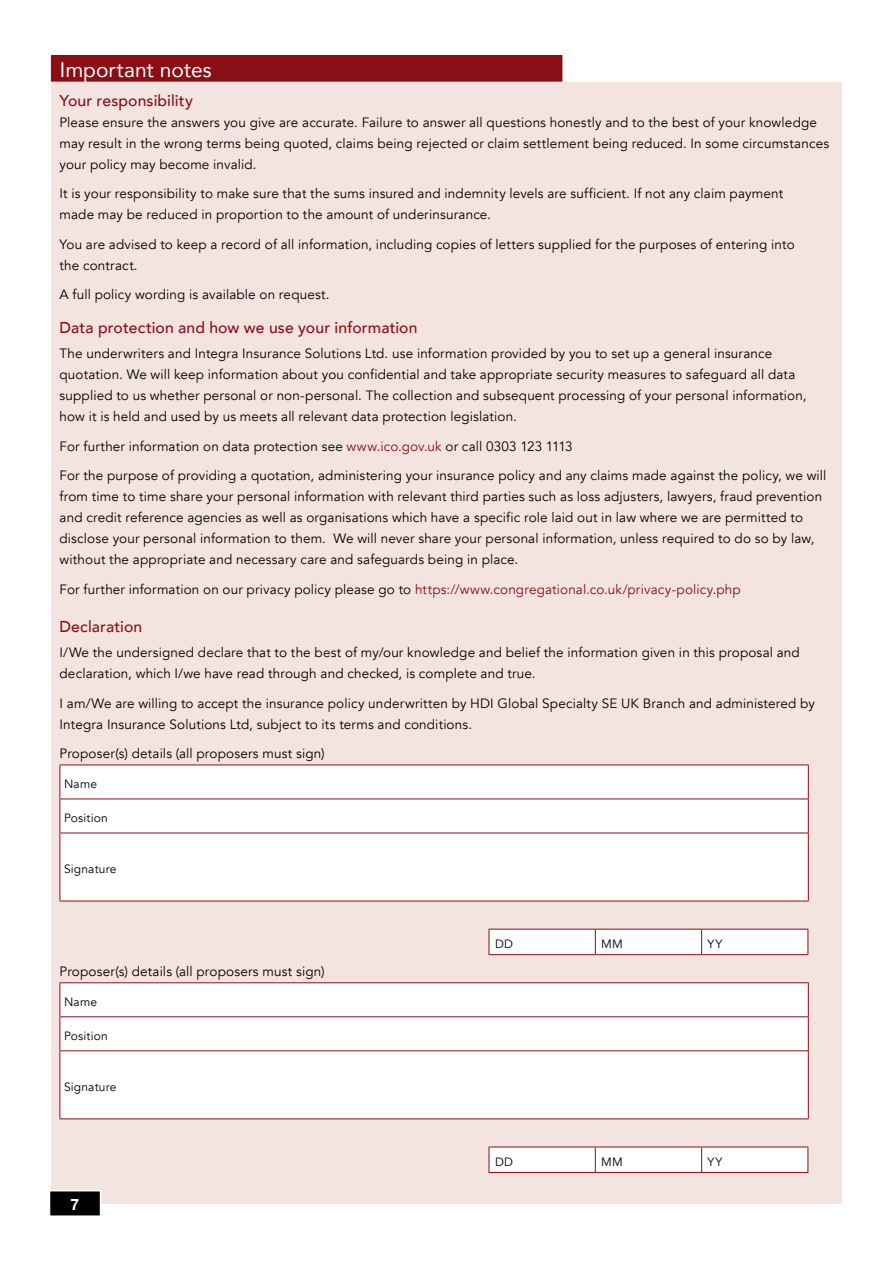
<style>
.page{position:relative;width:893px;height:1263px;background:#fff}
.page>*{position:absolute;margin:0;border:0;box-sizing:border-box;transform-origin:0 0}
.t1{font:21px "Avenir";color:#fff}
.t2{font:500 15.75px "Avenir";letter-spacing:.005em;color:#8a0e16}
.t3{font:700 15.75px "Helvetica Neue Welsh";color:#fff}
.t4{font:13.5px/21px "Avenir";letter-spacing:.01em;color:#000}
.t5{font:13.5px "Avenir";letter-spacing:.01em;color:#8a0e16}
.t6{font:12px "Avenir";letter-spacing:.015em;color:#000}
.s1{color:#8a0e16}
.s2{color:#000}
</style>
<div class="page">
<div style="left:51px;top:82px;width:791px;height:1121px;background:#f4e4e0"></div>
<div style="left:51px;top:56px;width:511px;height:25px;background:#8a0e16"></div>
<hr style="left:51px;top:55px;width:511px;height:1px;background:#8a0e16">
<hr style="left:51px;top:81px;width:511px;height:1px;background:#8a0e16">
<div style="left:61px;top:765px;width:747px;height:136px;background:#fff"></div>
<hr style="left:60px;top:764px;width:749px;height:1px;background:#8a0e16">
<hr style="left:60px;top:765px;width:1px;height:33px;background:#8a0e16">
<hr style="left:808px;top:765px;width:1px;height:33px;background:#8a0e16">
<hr style="left:60px;top:799px;width:1px;height:34px;background:#8a0e16">
<hr style="left:808px;top:799px;width:1px;height:34px;background:#8a0e16">
<hr style="left:60px;top:833px;width:1px;height:68px;background:#8a0e16">
<hr style="left:808px;top:833px;width:1px;height:68px;background:#8a0e16">
<hr style="left:60px;top:798px;width:749px;height:1px;background:#8a0e16">
<hr style="left:60px;top:833px;width:749px;height:1px;background:#8a0e16">
<hr style="left:60px;top:901px;width:749px;height:1px;background:#8a0e16">
<div style="left:489px;top:929px;width:319px;height:25px;background:#fff"></div>
<hr style="left:489px;top:954px;width:106px;height:1px;background:#8a0e16">
<hr style="left:595px;top:954px;width:107px;height:1px;background:#8a0e16">
<hr style="left:702px;top:954px;width:106px;height:1px;background:#8a0e16">
<div style="left:61px;top:983px;width:747px;height:135px;background:#fff"></div>
<hr style="left:60px;top:982px;width:749px;height:1px;background:#8a0e16">
<hr style="left:60px;top:983px;width:1px;height:33px;background:#8a0e16">
<hr style="left:808px;top:983px;width:1px;height:33px;background:#8a0e16">
<hr style="left:60px;top:1017px;width:1px;height:33px;background:#8a0e16">
<hr style="left:808px;top:1017px;width:1px;height:33px;background:#8a0e16">
<hr style="left:60px;top:1051px;width:1px;height:67px;background:#8a0e16">
<hr style="left:808px;top:1051px;width:1px;height:67px;background:#8a0e16">
<hr style="left:60px;top:1016px;width:749px;height:1px;background:#8a0e16">
<hr style="left:60px;top:1050px;width:749px;height:1px;background:#8a0e16">
<hr style="left:60px;top:1118px;width:749px;height:1px;background:#8a0e16">
<hr style="left:489px;top:1146px;width:106px;height:1px;background:#8a0e16">
<hr style="left:595px;top:1146px;width:107px;height:1px;background:#8a0e16">
<hr style="left:702px;top:1146px;width:106px;height:1px;background:#8a0e16">
<div style="left:489px;top:1147px;width:319px;height:25px;background:#fff"></div>
<hr style="left:489px;top:1172px;width:106px;height:1px;background:#8a0e16">
<hr style="left:595px;top:1172px;width:107px;height:1px;background:#8a0e16">
<hr style="left:702px;top:1172px;width:106px;height:1px;background:#8a0e16">
<div style="left:50px;top:1191px;width:51px;height:25px;background:#000"></div>
<div style="left:49px;top:1190px;width:52px;height:27px;border:2px solid #fff"></div>
<h1 class="t1" style="left:60px;top:53px;width:153px">Important notes</h1>
<p class="t2" style="left:60px;top:87px;width:135px">Your responsibility</p>
<p class="t4" style="left:60px;top:112px;width:771px">Please ensure the answers you give are accurate. Failure to answer all questions honestly and to the best of your knowledge may result in the wrong terms being quoted, claims being rejected or claim settlement being reduced. In some circumstances your policy may become invalid.</p>
<p class="t4" style="left:60px;top:183px;width:725px">It is your responsibility to make sure that the sums insured and indemnity levels are sufficient. If not any claim payment made may be reduced in proportion to the amount of underinsurance.</p>
<p class="t4" style="left:60px;top:234px;width:737px">You are advised to keep a record of all information, including copies of letters supplied for the purposes of entering into the contract.</p>
<p class="t4" style="left:60px;top:284px;width:272px">A full policy wording is available on request.</p>
<p class="t2" style="left:60px;top:314px;width:360px">Data protection and how we use your information</p>
<p class="t4" style="left:60px;top:343px;width:748px">The underwriters and Integra Insurance Solutions Ltd. use information provided by you to set up a general insurance quotation. We will keep information about you confidential and take appropriate security measures to safeguard all data supplied to us whether personal or non-personal. The collection and subsequent processing of your personal information, how it is held and used by us meets all relevant data protection legislation.</p>
<p class="t4" style="left:60px;top:432px;width:768px;line-height:29.5px">For further information on data protection see <span class="s1">www.ico.gov.uk</span> or call 0303 123 1113<br>For the purpose of providing a quotation, administering your insurance policy and any claims made against the policy, we will</p>
<p class="t4" style="left:60px;top:486px;width:764px">from time to time share your personal information with relevant third parties such as loss adjusters, lawyers, fraud prevention and credit reference agencies as well as organisations which have a specific role laid out in law where we are permitted to disclose your personal information to them. We will never share your personal information, unless required to do so by law, without the appropriate and necessary care and safeguards being in place.</p>
<p class="t5" style="left:60px;top:581px;width:683px"><span class="s2">For further information on our privacy policy please go to</span> https://www.congregational.co.uk/privacy-policy.php</p>
<p class="t2" style="left:60px;top:613px;width:84px">Declaration</p>
<p class="t4" style="left:60px;top:642px;width:742px">I/We the undersigned declare that to the best of my/our knowledge and belief the information given in this proposal and declaration, which I/we have read through and checked, is complete and true.</p>
<p class="t4" style="left:60px;top:693px;width:757px">I am/We are willing to accept the insurance policy underwritten by HDI Global Specialty SE UK Branch and administered by<br>Integra Insurance Solutions Ltd, subject to its terms and conditions.</p>
<p class="t4" style="left:60px;top:743px;width:267px">Proposer(s) details (all proposers must sign)</p>
<p class="t6" style="left:64px;top:777px;width:34px">Name</p>
<p class="t6" style="left:64px;top:811px;width:45px">Position</p>
<p class="t6" style="left:64px;top:862px;width:54px">Signature</p>
<p class="t4" style="left:60px;top:961px;width:267px">Proposer(s) details (all proposers must sign)</p>
<p class="t6" style="left:64px;top:994px;width:34px">Name</p>
<p class="t6" style="left:64px;top:1028px;width:45px">Position</p>
<p class="t6" style="left:64px;top:1079px;width:54px">Signature</p>
<p class="t3" style="left:71px;top:1194px;width:10px">7</p>
<p class="t6" style="left:495px;top:937px;width:19px">DD</p>
<p class="t6" style="left:601px;top:937px;width:23px">MM</p>
<p class="t6" style="left:708px;top:937px;width:16px">YY</p>
<p class="t6" style="left:495px;top:1154px;width:19px">DD</p>
<p class="t6" style="left:601px;top:1154px;width:23px">MM</p>
<p class="t6" style="left:708px;top:1154px;width:16px">YY</p>
</div>
